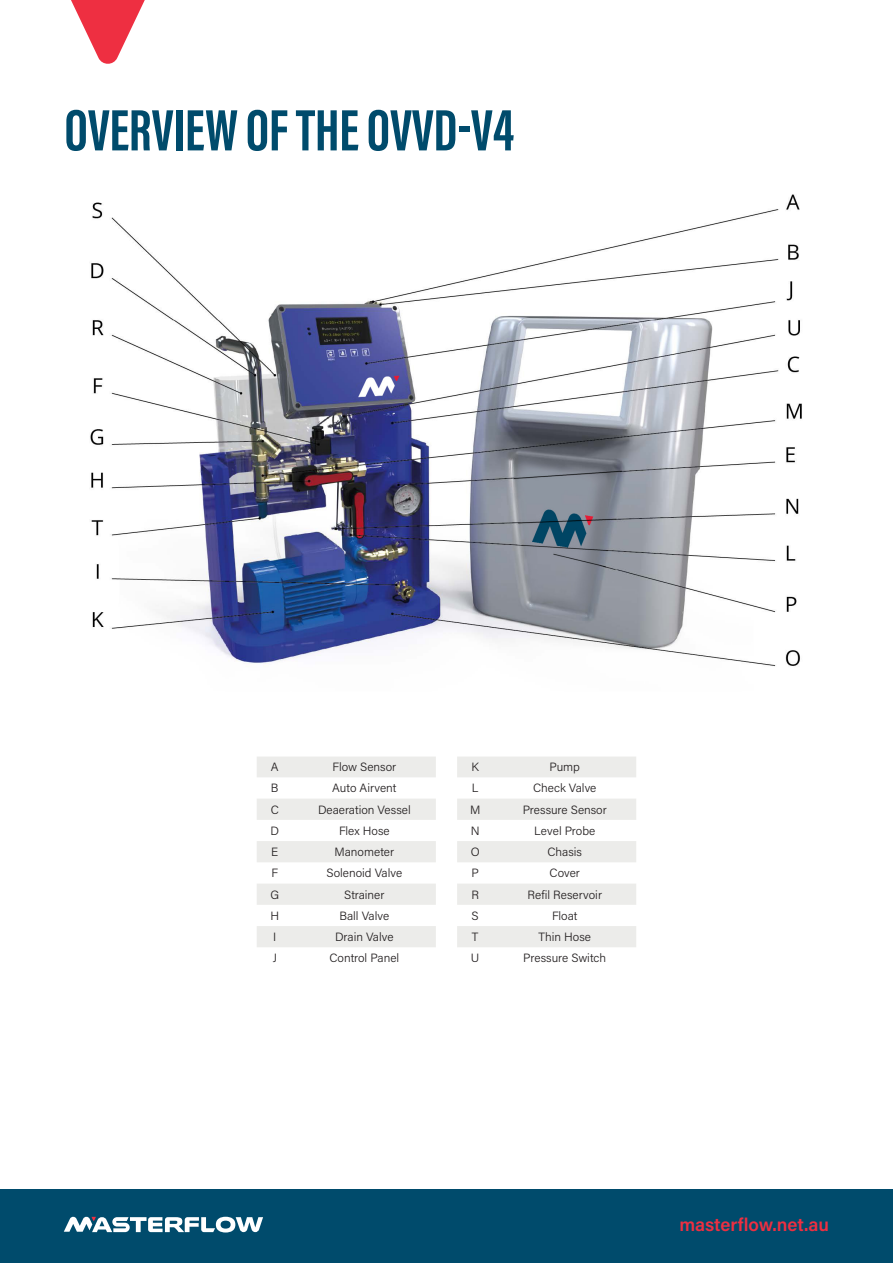
<style>
.page{position:relative;width:893px;height:1263px;background:#fff}
.page>*{position:absolute;margin:0;border:0;box-sizing:border-box;transform-origin:0 0}
.t1{font:700 60px "Acumin Pro Extra Cond";color:#004b6c}
.t2{font:600 18.3px "Acumin Pro";color:#ee2f41}
.t3{font:300 12px "Acumin Pro";color:#231f20}
</style>
<div class="page">
<svg style="left:71px;top:0;width:74px;height:64px"></svg>
<div style="left:0;top:1189px;width:893px;height:74px;background:#004b6c"></div>
<svg style="left:64px;top:1216px;width:199px;height:16px"></svg>
<svg style="left:257px;top:757px;width:179px;height:190px"></svg>
<svg style="left:457px;top:757px;width:179px;height:190px"></svg>
<img style="left:90px;top:194px;width:712px;height:473px">
<p class="t1" style="left:65px;top:93px;width:451px">OVERVIEW OF THE OVVD-V4</p>
<p class="t3" style="left:271px;top:759px;width:9px">A</p>
<p class="t3" style="left:332px;top:759px;width:65px">Flow Sensor</p>
<p class="t3" style="left:271px;top:780px;width:9px">B</p>
<p class="t3" style="left:332px;top:780px;width:66px">Auto Airvent</p>
<p class="t3" style="left:271px;top:801px;width:10px">C</p>
<p class="t3" style="left:318px;top:801px;width:94px">Deaeration Vessel</p>
<p class="t3" style="left:270px;top:822px;width:10px">D</p>
<p class="t3" style="left:339px;top:822px;width:52px">Flex Hose</p>
<p class="t3" style="left:271px;top:844px;width:9px">E</p>
<p class="t3" style="left:335px;top:844px;width:61px">Manometer</p>
<p class="t3" style="left:271px;top:865px;width:8px">F</p>
<p class="t3" style="left:326px;top:865px;width:77px">Solenoid Valve</p>
<p class="t3" style="left:270px;top:886px;width:10px">G</p>
<p class="t3" style="left:344px;top:886px;width:42px">Strainer</p>
<p class="t3" style="left:270px;top:907px;width:10px">H</p>
<p class="t3" style="left:339px;top:907px;width:51px">Ball Valve</p>
<p class="t3" style="left:273px;top:929px;width:5px">I</p>
<p class="t3" style="left:335px;top:929px;width:60px">Drain Valve</p>
<p class="t3" style="left:273px;top:950px;width:6px">J</p>
<p class="t3" style="left:329px;top:950px;width:71px">Control Panel</p>
<p class="t3" style="left:471px;top:759px;width:9px">K</p>
<p class="t3" style="left:549px;top:759px;width:32px">Pump</p>
<p class="t3" style="left:472px;top:780px;width:8px">L</p>
<p class="t3" style="left:533px;top:780px;width:65px">Check Valve</p>
<p class="t3" style="left:470px;top:801px;width:12px">M</p>
<p class="t3" style="left:523px;top:801px;width:86px">Pressure Sensor</p>
<p class="t3" style="left:471px;top:822px;width:10px">N</p>
<p class="t3" style="left:534px;top:822px;width:63px">Level Probe</p>
<p class="t3" style="left:471px;top:844px;width:10px">O</p>
<p class="t3" style="left:547px;top:844px;width:36px">Chasis</p>
<p class="t3" style="left:471px;top:865px;width:9px">P</p>
<p class="t3" style="left:549px;top:865px;width:32px">Cover</p>
<p class="t3" style="left:471px;top:886px;width:9px">R</p>
<p class="t3" style="left:527px;top:886px;width:76px">Refil Reservoir</p>
<p class="t3" style="left:472px;top:907px;width:9px">S</p>
<p class="t3" style="left:552px;top:907px;width:27px">Float</p>
<p class="t3" style="left:472px;top:929px;width:8px">T</p>
<p class="t3" style="left:538px;top:929px;width:54px">Thin Hose</p>
<p class="t3" style="left:471px;top:950px;width:10px">U</p>
<p class="t3" style="left:523px;top:950px;width:84px">Pressure Switch</p>
<h2 class="t2" style="left:679px;top:1212px;width:151px">masterflow.net.au</h2>
</div>
